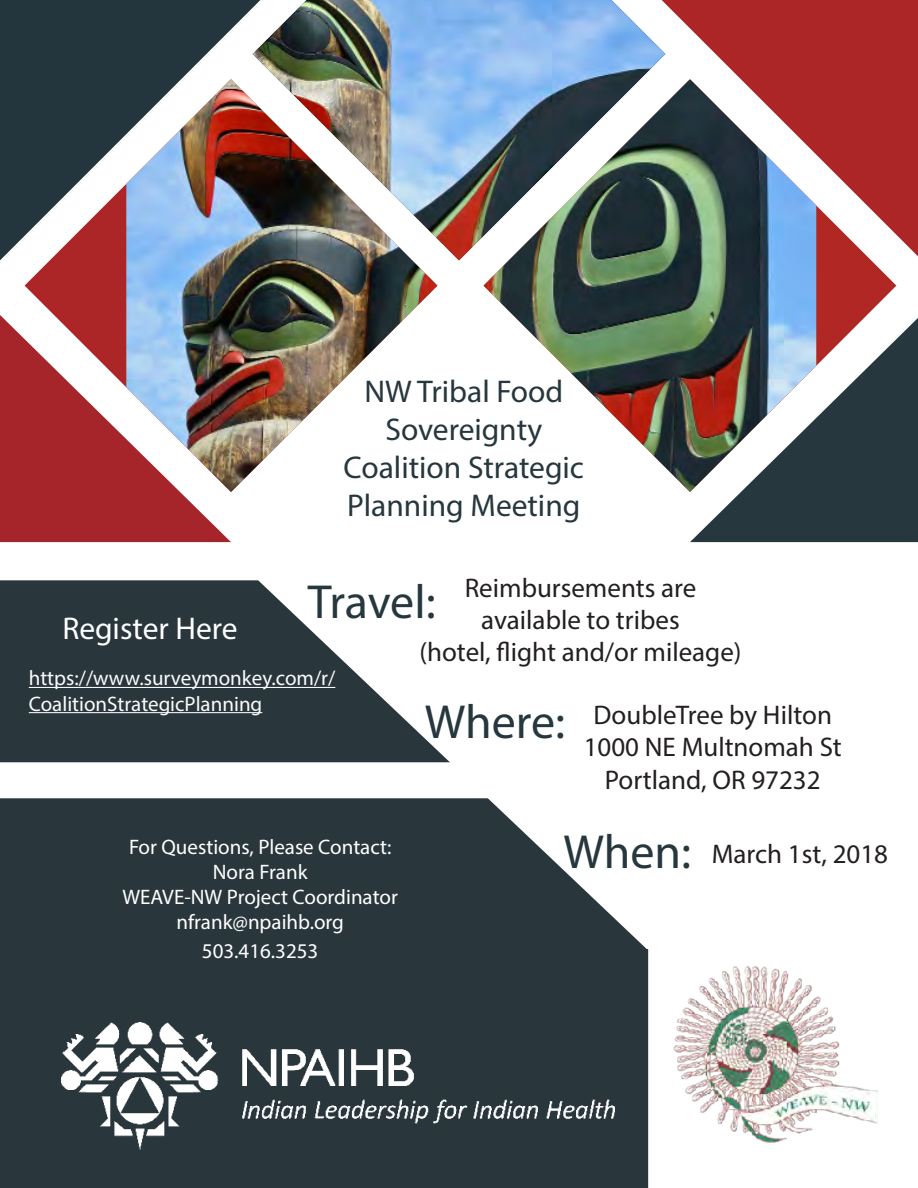
<style>
.page{position:relative;width:918px;height:1188px;background:#fff}
.page>*{position:absolute;margin:0;border:0;box-sizing:border-box;transform-origin:0 0}
.t1{font:48px "Myriad Pro";letter-spacing:-.005em;color:#26373d}
.t2{font:31.5px/37.8px "Myriad Pro";color:#26373d;text-align:center}
.t3{font:31.5px "Myriad Pro";color:#fff}
.t4{font:27px/32.4px "Myriad Pro";color:#231f20;text-align:center}
.t5{font:21px "Myriad Pro";color:#fff}
.t6{font:21px/25.2px "Myriad Pro";color:#fbfbfc}
</style>
<div class="page">
<svg style="left:25px;top:260px;width:101px;height:55px;background:#b74143"></svg>
<img style="left:126px;top:260px;width:311px;height:232px">
<svg style="left:665px;top:0;width:253px;height:256px;background:#b64142"></svg>
<img style="left:260px;top:0;width:405px;height:260px">
<svg style="left:0;top:0;width:260px;height:260px;fill:#24363d"></svg>
<svg style="left:816px;top:79px;width:80px;height:239px;fill:#b02727"></svg>
<img style="left:484px;top:79px;width:332px;height:413px">
<svg style="left:0;top:315px;width:231px;height:227px;fill:#a6252b"></svg>
<svg style="left:690px;top:318px;width:228px;height:224px;fill:#26373d"></svg>
<svg style="left:0;top:580px;width:647px;height:369px;fill:#29363c"></svg>
<div style="left:0;top:949px;width:648px;height:239px;background:#29363c"></div>
<img style="left:673px;top:966px;width:205px;height:176px">
<img style="left:61px;top:1022px;width:554px;height:127px">
<div style="left:0;top:762px;width:491px;height:36px;background:#fff"></div>
<hr style="left:29px;top:687px;width:306px;height:1px;background:#fbfbfc">
<hr style="left:29px;top:712px;width:233px;height:1px;background:#fbfbfc">
<p class="t3" style="left:62px;top:609px;width:177px">Register Here</p>
<p class="t2" style="left:344px;top:372px;width:242px">NW Tribal Food<br>Sovereignty<br>Coalition Strategic<br>Planning Meeting</p>
<p class="t4" style="left:419px;top:571px;width:324px">Reimbursements are available to tribes<br>(hotel, flight and/or mileage)</p>
<p class="t1" style="left:308px;top:572px;width:129px">Travel:</p>
<p class="t6" style="left:29px;top:665px;width:308px">https://www.surveymonkey.com/r/<br>CoalitionStrategicPlanning</p>
<p class="t5" style="left:129px;top:834px;width:264px">For Questions, Please Contact:</p>
<p class="t5" style="left:213px;top:859px;width:96px">Nora Frank</p>
<p class="t5" style="left:122px;top:884px;width:277px">WEAVE-NW Project Coordinator</p>
<p class="t5" style="left:176px;top:909px;width:169px">nfrank@npaihb.org</p>
<p class="t5" style="left:202px;top:938px;width:118px">503.416.3253</p>
<p class="t1" style="left:425px;top:692px;width:142px">Where:</p>
<p class="t4" style="left:594px;top:698px;width:240px">DoubleTree by Hilton</p>
<p class="t4" style="left:584px;top:731px;width:260px">1000 NE Multnomah St<br>Portland, OR 97232</p>
<p class="t1" style="left:563px;top:822px;width:129px">When:</p>
<p class="t4" style="left:712px;top:837px;width:178px">March 1st, 2018</p>
</div>
